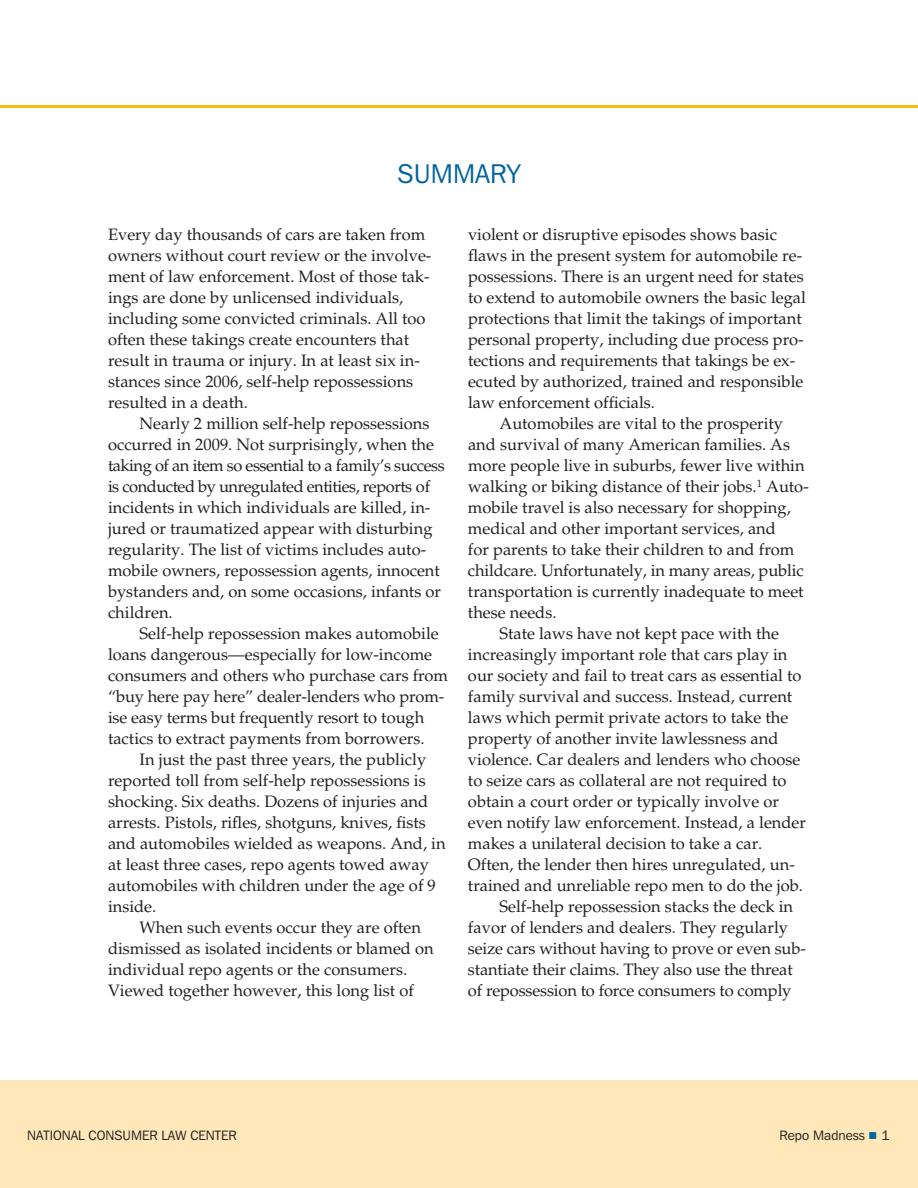
<style>
.page{position:relative;width:918px;height:1188px;background:#fff}
.page>*{position:absolute;margin:0;border:0;box-sizing:border-box;transform-origin:0 0}
.t1{font:27px "Franklin Gothic IT Cby BT";color:#00649d}
.t2{font:16.5px/21px "Palatino LT Std";color:#231f20}
.t3{font:13.5px "Franklin Gothic IT Cby BT";color:#231f20}
.s1{font-family:"Commercial Pi BT";color:#00649d}
</style>
<div class="page">
<div style="left:0;top:1080px;width:918px;height:108px;background:#ffe7b9"></div>
<hr style="left:0;top:105px;width:918px;height:3px;background:#fdb913">
<h1 class="t1" style="left:398px;top:157px;width:53px">summar</h1>
<h1 class="t1" style="left:507px;top:157px;width:15px">y</h1>
<p class="t2" style="left:108px;top:224px;width:325px">Every day thousands of cars are taken from owners without court review or the involve&shy;ment of law enforcement. Most of those tak&shy;ings are done by unlicensed individuals, including some convicted criminals. All too often these takings create encounters that result in trauma or injury. In at least six in&shy;stances since 2006, self-help repossessions resulted in a death.</p>
<p class="t2" style="left:108px;top:413px;width:338px;text-indent:31px">Nearly 2 million self-help repossessions occurred in 2009. Not surprisingly, when the taking of an item so essential to a family’s success is conducted by unregulated entities, reports of incidents in which individuals are killed, in&shy;jured or traumatized appear with disturbing regularity. The list of victims includes auto&shy;mobile owners, repossession agents, innocent bystanders and, on some occasions, infants or children.</p>
<p class="t2" style="left:108px;top:623px;width:341px;text-indent:31px">Self-help repossession makes automobile loans dangerous—especially for low-income consumers and others who purchase cars from “buy here pay here” dealer-lenders who prom&shy;ise easy terms but frequently resort to tough tactics to extract payments from borrowers.</p>
<p class="t2" style="left:108px;top:749px;width:339px;text-indent:31px">In just the past three years, the publicly reported toll from self-help repossessions is shocking. Six deaths. Dozens of injuries and arrests. Pistols, rifles, shotguns, knives, fists and automobiles wielded as weapons. And, in at least three cases, repo agents towed away automobiles with children under the age of 9 inside.</p>
<p class="t2" style="left:108px;top:917px;width:327px;text-indent:31px">When such events occur they are often dismissed as isolated incidents or blamed on individual repo agents or the consumers.<br>Viewed together however, this long list of</p>
<p class="t2" style="left:468px;top:224px;width:339px">violent or disruptive episodes shows basic flaws in the present system for automobile re&shy;possessions. There is an urgent need for states to extend to automobile owners the basic legal protections that limit the takings of important personal property, including due process pro&shy;tections and requirements that takings be ex&shy;ecuted by authorized, trained and responsible law enforcement officials.</p>
<p class="t2" style="left:499px;top:413px;width:285px">Automobiles are vital to the prosperity</p>
<p class="t2" style="left:468px;top:434px;width:324px">and survival of many American families. As</p>
<p class="t2" style="left:468px;top:455px;width:338px">more people live in suburbs, fewer live within</p>
<p class="t2" style="left:468px;top:476px;width:342px">walking or biking distance of their jobs.<sup>1</sup> Auto-</p>
<p class="t2" style="left:468px;top:497px;width:324px">mobile travel is also necessary for shopping,</p>
<p class="t2" style="left:468px;top:518px;width:309px">medical and other important services, and</p>
<p class="t2" style="left:468px;top:539px;width:328px">for parents to take their children to and from</p>
<p class="t2" style="left:468px;top:560px;width:337px">childcare. Unfortunately, in many areas, public</p>
<p class="t2" style="left:468px;top:581px;width:337px">transportation is currently inadequate to meet</p>
<p class="t2" style="left:468px;top:602px;width:90px">these needs.</p>
<p class="t2" style="left:499px;top:623px;width:281px">State laws have not kept pace with the</p>
<p class="t2" style="left:468px;top:644px;width:321px">increasingly important role that cars play in</p>
<p class="t2" style="left:468px;top:665px;width:335px">our society and fail to treat cars as essential to</p>
<p class="t2" style="left:468px;top:686px;width:326px">family survival and success. Instead, current</p>
<p class="t2" style="left:468px;top:707px;width:322px">laws which permit private actors to take the</p>
<p class="t2" style="left:468px;top:728px;width:312px">property of another invite lawlessness and</p>
<p class="t2" style="left:468px;top:749px;width:334px">violence. Car dealers and lenders who choose</p>
<p class="t2" style="left:468px;top:770px;width:320px">to seize cars as collateral are not required to</p>
<p class="t2" style="left:468px;top:791px;width:312px">obtain a court order or typically involve or</p>
<p class="t2" style="left:468px;top:812px;width:340px">even notify law enforcement. Instead, a lender</p>
<p class="t2" style="left:468px;top:833px;width:296px">makes a unilateral decision to take a car.</p>
<p class="t2" style="left:468px;top:854px;width:328px">Often, the lender then hires unregulated, un-</p>
<p class="t2" style="left:468px;top:875px;width:337px">trained and unreliable repo men to do the job.</p>
<p class="t2" style="left:499px;top:896px;width:295px">Self-help repossession stacks the deck in</p>
<p class="t2" style="left:468px;top:917px;width:322px">favor of lenders and dealers. They regularly</p>
<p class="t2" style="left:468px;top:938px;width:339px">seize cars without having to prove or even sub-</p>
<p class="t2" style="left:468px;top:959px;width:326px">stantiate their claims. They also use the threat</p>
<p class="t2" style="left:468px;top:980px;width:325px">of repossession to force consumers to comply</p>
<p class="t3" style="left:27px;top:1127px;width:25px">NATION</p>
<p class="t3" style="left:71px;top:1127px;width:28px">AL CONSU</p>
<p class="t3" style="left:131px;top:1127px;width:68px">MER LAW CENTE</p>
<p class="t3" style="left:228px;top:1127px;width:10px">R</p>
<p class="t3" style="left:780px;top:1127px;width:111px">Repo Madness <span class="s1">5</span> 1</p>
</div>
